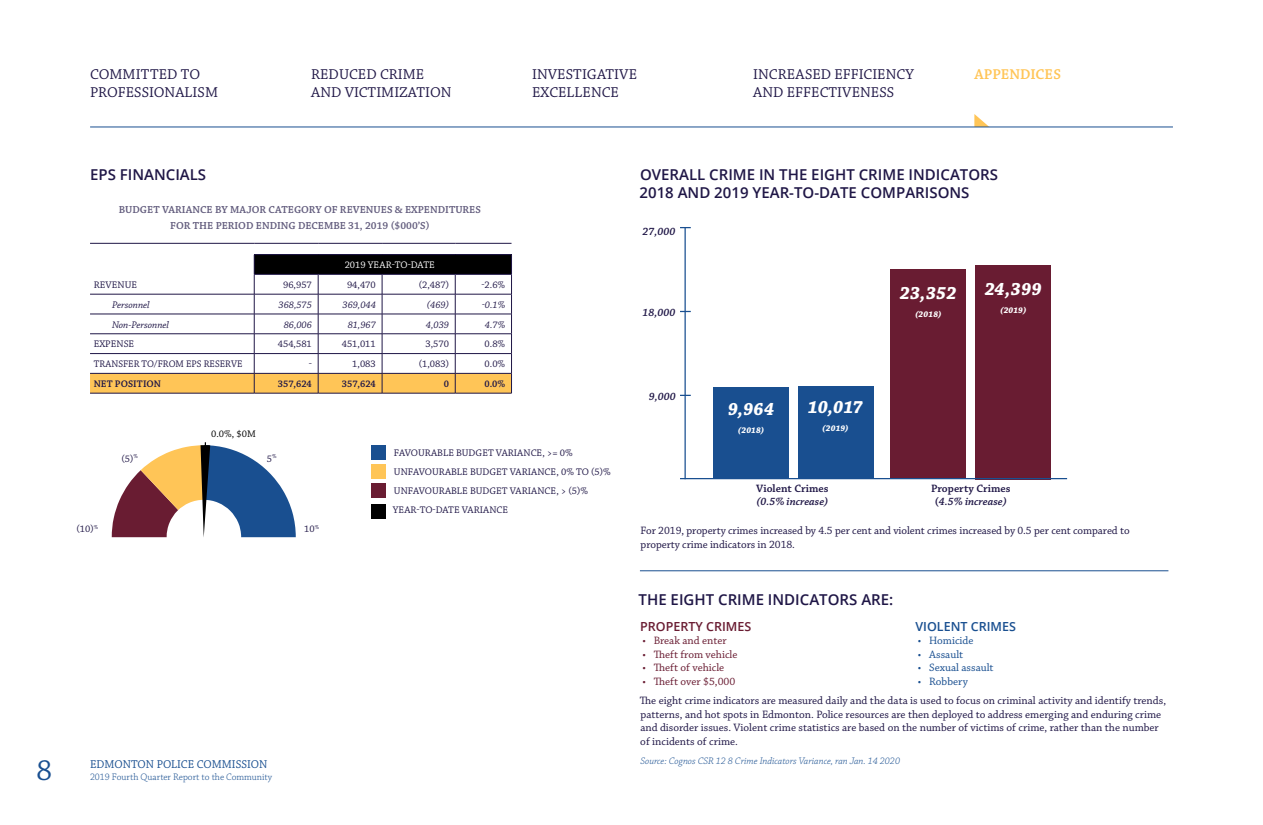
<style>
.page{position:relative;width:1263px;height:825px;background:#fff}
.page>*{position:absolute;margin:0;border:0;box-sizing:border-box;transform-origin:0 0}
.t1{font:257.62px "Chartwell Pies";color:#194f90}
.t2{font:30.75px "Chaparral Pro";color:#194f90;scale:.96 1}
.t3{font:italic 700 18.75px "Chaparral Pro";letter-spacing:-.01em;color:#fff}
.t4{font:15px/18px "Chaparral Pro";color:#1f1646}
.t5{font:600 15px/18px "Open Sans";color:#1f1646}
.t6{font:600 15px "Chaparral Pro";color:#ffc557}
.t7{font:600 12.5px "Open Sans";color:#691c32}
.t8{font:600 12.5px "Open Sans";color:#194f90}
.t9{font:12px "Chaparral Pro";color:#194f90;scale:.96 1}
.t10{font:11.25px/13.5px "Chaparral Pro";color:#1f1646}
.t11{font:11.25px "Chaparral Pro";color:#691c32}
.t12{font:600 11.25px/13.5px "Chaparral Pro";color:#1f1646;text-align:center}
.t13{font:11.25px "Chaparral Pro";color:#194f90}
.t14{font:italic 600 11.25px "Chaparral Pro";color:#1f1646}
.t15{font:600 10.75px/16.1px "Chaparral Pro";color:#625c7d;text-align:center}
.t16{font:10px/19.2px "Chaparral Pro";color:#1f1646}
.t17{font:italic 10px "Chaparral Pro";color:#1f1646}
.t18{font:italic 300 10px "Chaparral Pro";color:#194f90}
.t19{font:300 10px "Chaparral Pro";color:#194f90}
.t20{font:600 10px "Chaparral Pro";letter-spacing:-.005em;color:#1f1646}
.t21{font:10px "Chaparral Pro";color:#1f1646;scale:.96 1}
.t22{font:10px "Chaparral Pro";color:#fff}
.t23{font:10px "Chaparral Pro";color:#000}
.t24{font:italic 700 8.75px "Chaparral Pro";letter-spacing:.005em;color:#fff}
.s1{color:#691c32}
.s2{color:#ffc557}
.s3{color:#fff}
.s4{font-style:italic}
</style>
<div class="page">
<svg style="left:974px;top:114px;width:15px;height:13px"></svg>
<hr style="left:90px;top:127px;width:1082px;height:1px;background:#194f90">
<hr style="left:90px;top:243px;width:164px;height:1px;background:#1f1646">
<hr style="left:254px;top:243px;width:64px;height:1px;background:#1f1646">
<hr style="left:318px;top:243px;width:64px;height:1px;background:#1f1646">
<hr style="left:382px;top:243px;width:73px;height:1px;background:#1f1646">
<hr style="left:455px;top:243px;width:56px;height:1px;background:#1f1646">
<hr style="left:254px;top:254px;width:64px;height:1px;background:#1f1646">
<hr style="left:318px;top:254px;width:64px;height:1px;background:#1f1646">
<hr style="left:382px;top:254px;width:73px;height:1px;background:#1f1646">
<hr style="left:455px;top:254px;width:56px;height:1px;background:#1f1646">
<svg style="left:90px;top:255px;width:422px;height:138px"></svg>
<hr style="left:90px;top:393px;width:164px;height:1px;background:#1f1646">
<hr style="left:254px;top:393px;width:64px;height:1px;background:#1f1646">
<hr style="left:318px;top:393px;width:64px;height:1px;background:#1f1646">
<hr style="left:382px;top:393px;width:73px;height:1px;background:#1f1646">
<hr style="left:455px;top:393px;width:56px;height:1px;background:#1f1646">
<div style="left:371px;top:445px;width:14px;height:15px;background:#194f90"></div>
<div style="left:371px;top:505px;width:14px;height:14px;background:#000"></div>
<div style="left:371px;top:464px;width:14px;height:14px;background:#ffc557"></div>
<div style="left:371px;top:483px;width:14px;height:14px;background:#691c32"></div>
<svg style="left:200px;top:442px;width:10px;height:95px"></svg>
<div style="left:798px;top:386px;width:75px;height:92px;background:#194f90"></div>
<div style="left:713px;top:387px;width:75px;height:91px;background:#194f90"></div>
<div style="left:975px;top:265px;width:76px;height:214px;background:#691c32"></div>
<div style="left:890px;top:269px;width:76px;height:210px;background:#691c32"></div>
<hr style="left:684px;top:227px;width:1px;height:252px;background:#194f90">
<hr style="left:680px;top:478px;width:387px;height:1px;background:#194f90">
<hr style="left:640px;top:570px;width:528px;height:1px;background:#194f90">
<h3 class="t4" style="left:90px;top:65px;width:129px">COMMITTED TO<br>PROFESSIONALISM</h3>
<h3 class="t4" style="left:311px;top:65px;width:142px">REDUCED CRIME<br>AND VICTIMIZATION</h3>
<h3 class="t4" style="left:532px;top:65px;width:106px">INVESTIGATIVE<br>EXCELLENCE</h3>
<h3 class="t4" style="left:753px;top:66px;width:162px">INCREASED EFFICIENCY</h3>
<h3 class="t6" style="left:974px;top:66px;width:88px">APPENDICES</h3>
<h3 class="t4" style="left:753px;top:84px;width:142px">AND EFFECTIVENESS</h3>
<h3 class="t5" style="left:90px;top:165px;width:118px">EPS FINANCIALS</h3>
<p class="t15" style="left:119px;top:201px;width:364px">BUDGET VARIANCE BY MAJOR CATEGORY OF REVENUES &amp; EXPENDITURES<br>FOR THE PERIOD ENDING DECEMBE 31, 2019 ($000’S)</p>
<p class="t22" style="left:345px;top:259px;width:92px">2019 YEAR-TO-DATE</p>
<p class="t16" style="left:94px;top:276px;width:45px">REVENUE</p>
<p class="t16" style="left:283px;top:276px;width:30px">96,957</p>
<p class="t16" style="left:347px;top:276px;width:30px">94,470</p>
<p class="t16" style="left:419px;top:276px;width:32px">(2,487)</p>
<p class="t16" style="left:481px;top:276px;width:25px">-2.6%</p>
<p class="t17" style="left:112px;top:299px;width:39px">Personnel</p>
<p class="t17" style="left:278px;top:299px;width:35px">368,575</p>
<p class="t17" style="left:342px;top:299px;width:35px">369,044</p>
<p class="t17" style="left:427px;top:299px;width:24px">(469)</p>
<p class="t17" style="left:482px;top:299px;width:25px">-0.1%</p>
<p class="t17" style="left:112px;top:319px;width:59px">Non-Personnel</p>
<p class="t17" style="left:284px;top:319px;width:30px">86,006</p>
<p class="t17" style="left:348px;top:319px;width:30px">81,967</p>
<p class="t17" style="left:426px;top:319px;width:25px">4,039</p>
<p class="t17" style="left:485px;top:319px;width:22px">4.7%</p>
<p class="t16" style="left:94px;top:335px;width:42px">EXPENSE</p>
<p class="t16" style="left:278px;top:335px;width:36px">454,581</p>
<p class="t16" style="left:342px;top:335px;width:36px">451,011</p>
<p class="t16" style="left:425px;top:335px;width:25px">3,570</p>
<p class="t16" style="left:484px;top:335px;width:22px">0.8%</p>
<p class="t21" style="left:94px;top:358px;width:156px">TRANSFER TO/FROM EPS RESERVE</p>
<p class="t16" style="left:309px;top:355px;width:5px">-</p>
<p class="t16" style="left:352px;top:355px;width:25px">1,083</p>
<p class="t16" style="left:419px;top:355px;width:32px">(1,083)</p>
<p class="t16" style="left:484px;top:355px;width:22px">0.0%</p>
<p class="t20" style="left:94px;top:378px;width:69px">NET POSITION</p>
<p class="t20" style="left:278px;top:378px;width:35px">357,624</p>
<p class="t20" style="left:342px;top:378px;width:35px">357,624</p>
<p class="t20" style="left:444px;top:378px;width:7px">0</p>
<p class="t20" style="left:484px;top:378px;width:22px">0.0%</p>
<p class="t16" style="left:77px;top:520px;width:23px">(10)<sup>%</sup></p>
<p class="t23" style="left:211px;top:429px;width:46px">0.0%, $0M</p>
<h1 class="t1" style="left:99px;top:379px;width:408px">25<span class="s1">3</span><span class="s2">12</span><span class="s3">t</span></h1>
<p class="t16" style="left:122px;top:449px;width:18px">(5)<sup>%</sup></p>
<p class="t16" style="left:267px;top:449px;width:11px">5<sup>%</sup></p>
<p class="t16" style="left:304px;top:520px;width:16px">10<sup>%</sup></p>
<p class="t16" style="left:393px;top:443px;width:219px">FAVOURABLE BUDGET VARIANCE, &gt;= 0% UNFAVOURABLE BUDGET VARIANCE, 0% TO (5)% UNFAVOURABLE BUDGET VARIANCE, &gt; (5)% YEAR-TO-DATE VARIANCE</p>
<h2 class="t2" style="left:36px;top:753px;width:18px">8</h2>
<p class="t9" style="left:90px;top:758px;width:186px">EDMONTON POLICE COMMISSION</p>
<p class="t19" style="left:90px;top:771px;width:184px">2019 Fourth Quarter Report to the Community</p>
<h3 class="t5" style="left:639px;top:165px;width:360px">OVERALL CRIME IN THE EIGHT CRIME INDICATORS<br>2018 AND 2019 YEAR-TO-DATE COMPARISONS</h3>
<p class="t14" style="left:642px;top:225px;width:34px">27,000</p>
<p class="t14" style="left:642px;top:306px;width:34px">18,000</p>
<p class="t14" style="left:649px;top:390px;width:28px">9,000</p>
<h3 class="t3" style="left:727px;top:398px;width:48px">9,964</h3>
<p class="t24" style="left:738px;top:425px;width:28px">(2018)</p>
<h3 class="t3" style="left:808px;top:396px;width:57px">10,017</h3>
<p class="t24" style="left:822px;top:423px;width:28px">(2019)</p>
<p class="t12" style="left:756px;top:482px;width:74px">Violent Crimes</p>
<p class="t14" style="left:756px;top:495px;width:73px">(0.5% increase)</p>
<h3 class="t3" style="left:899px;top:282px;width:59px">23,352</h3>
<p class="t24" style="left:915px;top:309px;width:28px">(2018)</p>
<h3 class="t3" style="left:984px;top:278px;width:59px">24,399</h3>
<p class="t24" style="left:1000px;top:305px;width:28px">(2019)</p>
<p class="t12" style="left:931px;top:482px;width:81px">Property Crimes (<span class="s4">4.5% increase)</span></p>
<p class="t10" style="left:640px;top:524px;width:491px">For 2019, property crimes increased by 4.5 per cent and violent crimes increased by 0.5 per cent compared to property crime indicators in 2018.</p>
<h3 class="t5" style="left:638px;top:590px;width:256px">THE EIGHT CRIME INDICATORS ARE:</h3>
<p class="t7" style="left:640px;top:618px;width:112px">PROPERTY CRIMES</p>
<p class="t11" style="left:642px;top:635px;width:86px">• Break and enter</p>
<p class="t11" style="left:642px;top:648px;width:97px">• Theft from vehicle</p>
<p class="t11" style="left:642px;top:662px;width:83px">• Theft of vehicle</p>
<p class="t11" style="left:642px;top:675px;width:94px">• Theft over $5,000</p>
<p class="t8" style="left:915px;top:618px;width:102px">VIOLENT CRIMES</p>
<p class="t13" style="left:918px;top:635px;width:57px">• Homicide</p>
<p class="t13" style="left:918px;top:648px;width:47px">• Assault</p>
<p class="t13" style="left:918px;top:662px;width:77px">• Sexual assault</p>
<p class="t13" style="left:918px;top:675px;width:52px">• Robbery</p>
<p class="t10" style="left:640px;top:694px;width:528px">The eight crime indicators are measured daily and the data is used to focus on criminal activity and identify trends, patterns, and hot spots in Edmonton. Police resources are then deployed to address emerging and enduring crime and disorder issues. Violent crime statistics are based on the number of victims of crime, rather than the number of incidents of crime.</p>
<p class="t18" style="left:640px;top:756px;width:261px">Source: Cognos CSR 12 8 Crime Indicators Variance, ran Jan. 14 2020</p>
</div>
